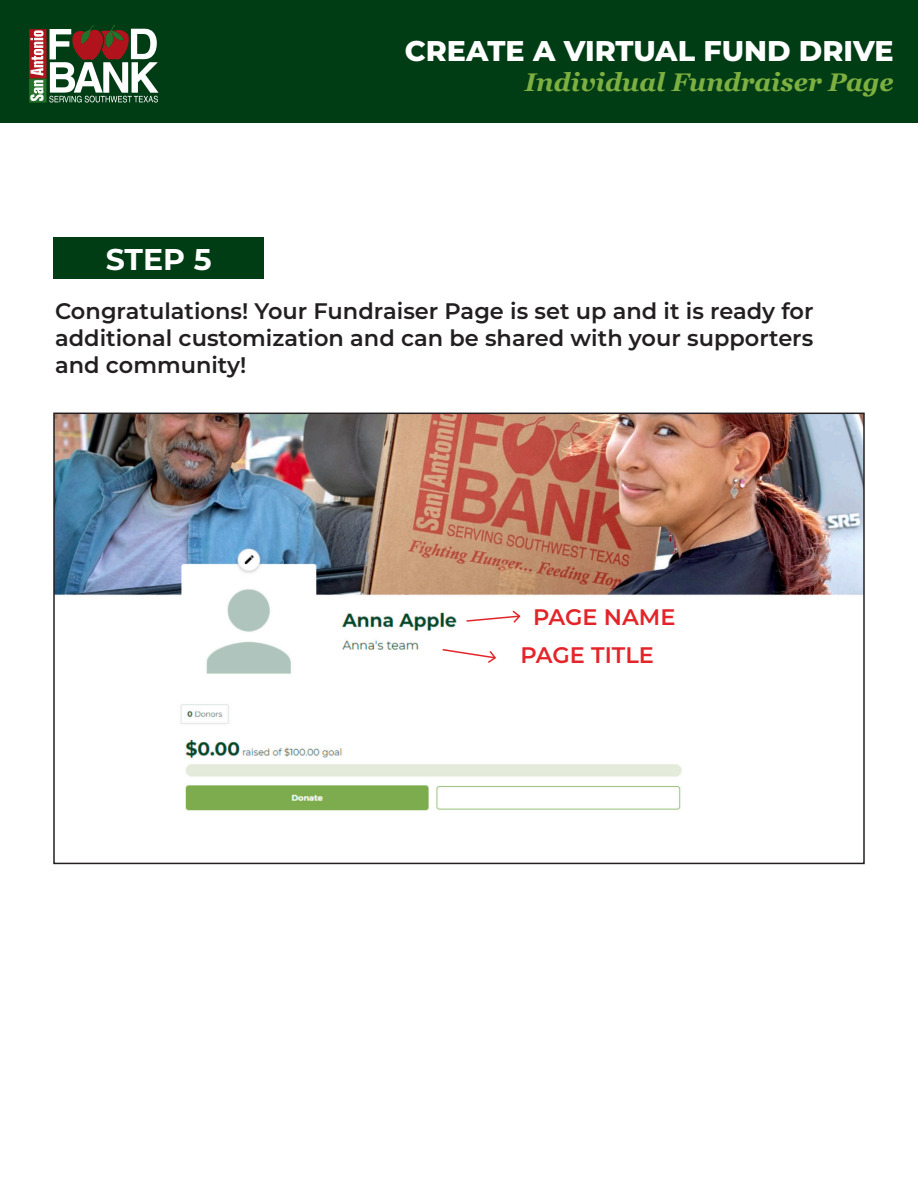
<style>
.page{position:relative;width:918px;height:1188px;background:#fff}
.page>*{position:absolute;margin:0;border:0;box-sizing:border-box;transform-origin:0 0}
.t1{font:700 30px "Montserrat";color:#fff}
.t2{font:800 28.5px "Montserrat";color:#fff}
.t3{font:italic 700 25.5px "Georgia";color:#7eaf41}
.t4{font:600 22.5px/27px "Montserrat";color:#231f20;text-align:justify}
.t5{font:600 22.5px "Montserrat";color:#e3252a}
</style>
<div class="page">
<div style="left:53px;top:238px;width:211px;height:41px;background:#003d15"></div>
<div style="left:0;top:0;width:918px;height:122px;background:#003d15"></div>
<svg style="left:29px;top:25px;width:130px;height:78px"></svg>
<img style="left:56px;top:416px;width:806px;height:395px">
<div style="left:53px;top:413px;width:812px;height:451px;border:2px solid #231f20"></div>
<svg style="left:465px;top:609px;width:57px;height:15px"></svg>
<svg style="left:441px;top:648px;width:56px;height:16px"></svg>
<p class="t2" style="left:405px;top:30px;width:490px">CREATE A VIRTUAL FUND DRIVE</p>
<p class="t3" style="left:525px;top:63px;width:370px">Individual Fundraiser Page</p>
<p class="t1" style="left:106px;top:237px;width:107px">STEP 5</p>
<p class="t4" style="left:55px;top:296px;width:760px">Congratulations! Your Fundraiser Page is set up and it is ready for additional customization and can be shared with your supporters and community!</p>
<p class="t5" style="left:533px;top:602px;width:144px">PAGE NAME</p>
<p class="t5" style="left:521px;top:639px;width:135px">PAGE TITLE</p>
</div>
